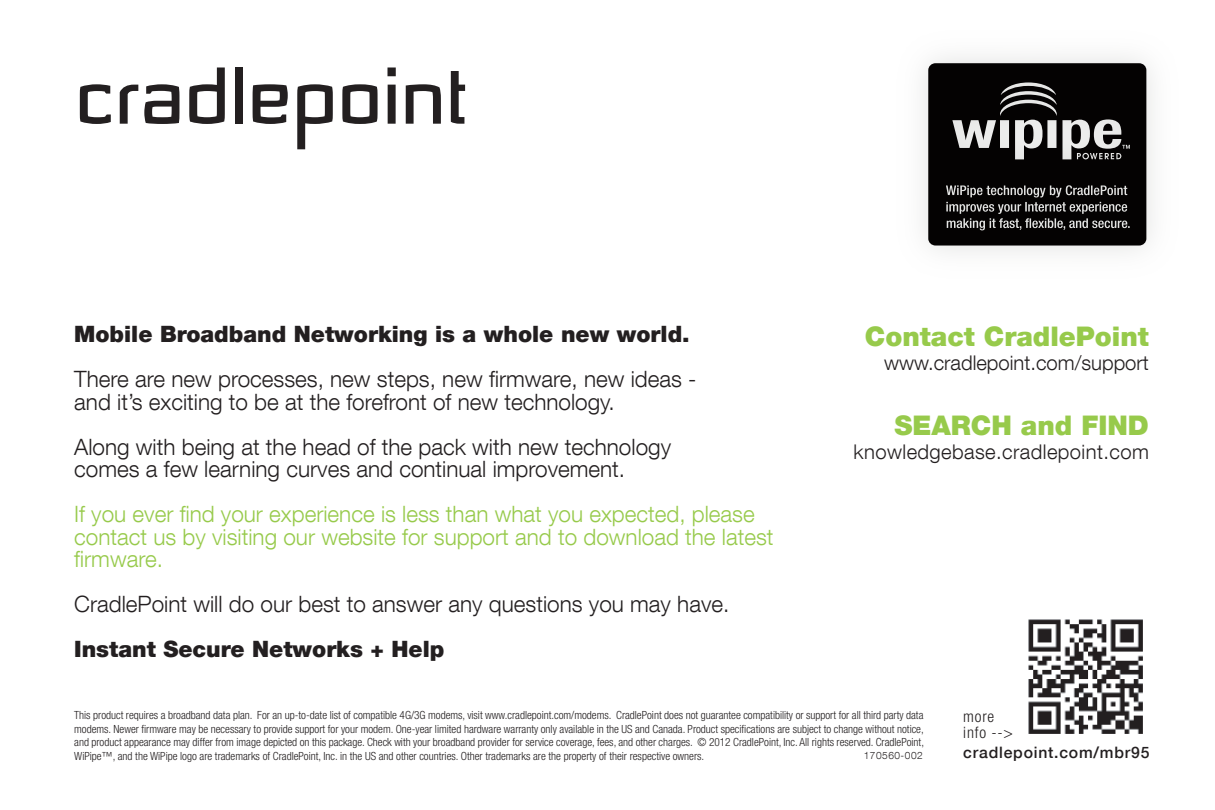
<style>
.page{position:relative;width:1215px;height:810px;background:#fff}
.page>*{position:absolute;margin:0;border:0;box-sizing:border-box;transform-origin:0 0}
.t1{font:900 27px "Helvetica Neue LT Com";color:#97ca4b}
.t2{font:300 22.5px/22.5px "Helvetica Neue LT Com";color:#231f20}
.t3{font:300 22.5px/22.5px "Helvetica Neue LT Com";color:#97ca4b}
.t4{font:900 22.5px "Helvetica Neue LT Com";color:#231f20}
.t5{font:300 20.25px "Helvetica Neue LT Com";letter-spacing:.02em;color:#231f20}
.t6{font:300 20.25px "Helvetica Neue LT Com";color:#231f20}
.t7{font:500 15.75px "Helvetica Neue LT Com";letter-spacing:.05em;color:#231f20}
.t8{font:300 condensed 15.75px/15.8px "Helvetica Neue LT Com";letter-spacing:.05em;color:#231f20}
.t9{font:300 condensed 11.25px/13.5px "Helvetica Neue LT Com";color:#231f20;text-align:justify}
.t10{font:300 10.12px "Helvetica Neue LT Com";letter-spacing:.05em;color:#231f20}
</style>
<div class="page">
<div style="left:922px;top:57px;width:231px;height:195px;background:#f3f3f3"></div>
<svg style="left:928px;top:63px;width:218px;height:183px;background:#252423"></svg>
<svg style="left:80px;top:84px;width:31px;height:40px"></svg>
<svg style="left:120px;top:85px;width:18px;height:39px"></svg>
<svg style="left:144px;top:84px;width:35px;height:40px"></svg>
<svg style="left:189px;top:67px;width:36px;height:57px"></svg>
<div style="left:235px;top:68px;width:8px;height:56px;background:#231f20"></div>
<svg style="left:253px;top:84px;width:35px;height:40px"></svg>
<svg style="left:297px;top:84px;width:36px;height:65px"></svg>
<svg style="left:342px;top:84px;width:36px;height:40px"></svg>
<svg style="left:387px;top:68px;width:9px;height:56px"></svg>
<svg style="left:406px;top:84px;width:35px;height:40px"></svg>
<svg style="left:451px;top:71px;width:14px;height:53px"></svg>
<img style="left:1028px;top:619px;width:115px;height:115px">
<h2 class="t4" style="left:74px;top:321px;width:617px">Mobile Broadband Networking is a whole new world.</h2>
<h2 class="t2" style="left:74px;top:368px;width:624px">There are new processes, new steps, new firmware, new ideas - and it’s exciting to be at the forefront of new technology.</h2>
<h2 class="t2" style="left:74px;top:435px;width:598px">Along with being at the head of the pack with new technology comes a few learning curves and continual improvement.</h2>
<h2 class="t3" style="left:74px;top:503px;width:701px">If you ever find your experience is less than what you expected, please contact us by visiting our website for support and to download the latest firmware.</h2>
<h2 class="t2" style="left:74px;top:593px;width:657px">CradlePoint will do our best to answer any questions you may have.</h2>
<h2 class="t4" style="left:74px;top:636px;width:372px">Instant Secure Networks + Help</h2>
<h1 class="t1" style="left:865px;top:320px;width:285px">Contact CradlePoint</h1>
<h3 class="t6" style="left:884px;top:350px;width:266px">www.cradlepoint.com/support</h3>
<h1 class="t1" style="left:894px;top:409px;width:20px">SEAR</h1>
<h1 class="t1" style="left:971px;top:409px;width:177px">CH and FIND</h1>
<h3 class="t5" style="left:854px;top:439px;width:297px">knowledgebase.cradlepoint.com</h3>
<p class="t9" style="left:74px;top:709px;width:851px">This product requires a broadband data plan. For an up-to-date list of compatible 4G/3G modems, visit www.cradlepoint.com/modems. CradlePoint does not guarantee compatibility or support for all third party data modems. Newer firmware may be necessary to provide support for your modem. One-year limited hardware warranty only available in the US and Canada. Product specifications are subject to change without notice, and product appearance may differ from image depicted on this package. Check with your broadband provider for service coverage, fees, and other charges. © 2012 CradlePoint, Inc. All rights reserved. CradlePoint, WiPipe™, and the WiPipe logo are trademarks of CradlePoint, Inc. in the US and other countries. Other trademarks are the property of their respective owners.</p>
<p class="t10" style="left:864px;top:749px;width:60px">170560-002</p>
<h3 class="t8" style="left:963px;top:709px;width:51px">more info --&gt;</h3>
<h3 class="t7" style="left:963px;top:743px;width:188px">cradlepoint.com/mbr95</h3>
</div>
